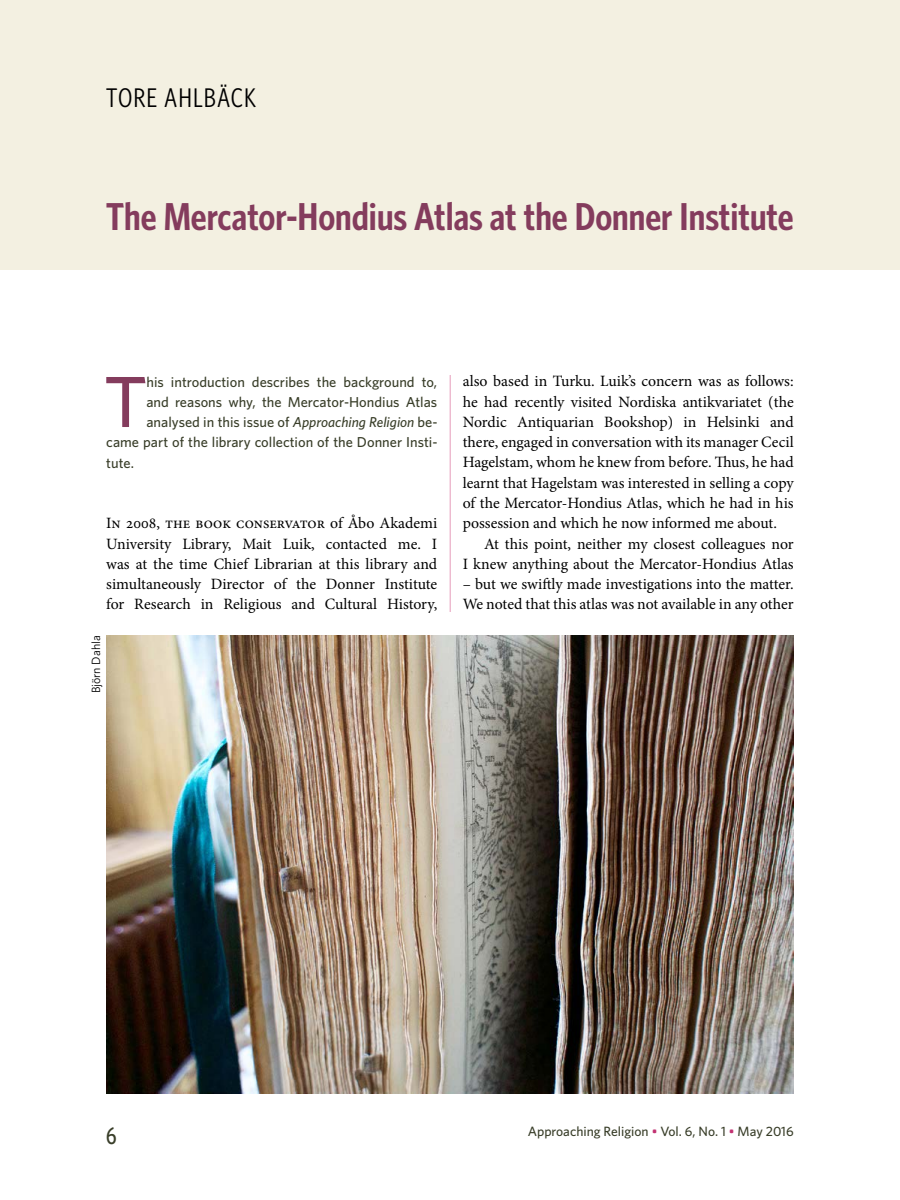
<style>
.page{position:relative;width:900px;height:1200px;background:#fff}
.page>*{position:absolute;margin:0;border:0;box-sizing:border-box;transform-origin:0 0}
.t1{font:500 72.45px "Whitney";color:#843c5d}
.t2{font:600 39px "Whitney Condensed";color:#843c5d}
.t3{font:27px "Whitney Condensed";letter-spacing:.04em;color:#000}
.t4{font:500 24px "Whitney Condensed";color:#393e29}
.t5{font:15.75px/20.2px "Minion Pro";color:#000;text-align:justify}
.t6{font:500 14.4px "Whitney";color:#393e29}
.t7{font:500 13.5px "Whitney";color:#393e29}
.t8{font:12px "Whitney";color:#000}
.s1{font-style:italic}
.s2{color:#c23272}
</style>
<div class="page">
<hr style="left:450px;top:375px;width:1px;height:237px;background:#e69cba">
<div style="left:0;top:0;width:900px;height:270px;background:#f3f0e1"></div>
<img style="left:106px;top:635px;width:688px;height:459px">
<h3 class="t3" style="left:106px;top:81px;width:151px">TORE AHLBÄCK</h3>
<h2 class="t2" style="left:106px;top:192px;width:689px">The Mercator-Hondius Atlas at the Donner Institute</h2>
<h1 class="t1" style="left:104px;top:357px;width:45px">T</h1>
<p class="t6" style="left:146px;top:373px;width:292px">his introduction describes the background to,</p>
<p class="t6" style="left:146px;top:393px;width:292px">and reasons why, the Mercator-Hondius Atlas</p>
<p class="t6" style="left:146px;top:413px;width:293px">analysed in this issue of <span class="s1">Approaching Religion</span> be-</p>
<p class="t6" style="left:106px;top:433px;width:333px">came part of the library collection of the Donner Insti-</p>
<p class="t6" style="left:106px;top:454px;width:29px">tute.</p>
<p class="t5" style="left:106px;top:513px;width:333px">In 2008, the book conservator of Åbo Akademi University Library, Mait Luik, contacted me. I was at the time Chief Librarian at this library and simultaneously Director of the Donner Institute for Research in Religious and Cultural History,</p>
<p class="t8" style="left:89px;top:693px;width:59px;rotate:-90deg">Björn Dahla</p>
<p class="t5" style="left:463px;top:371px;width:332px">also based in Turku. Luik’s concern was as follows: he had recently visited Nordiska antikvariatet (the Nordic Antiquarian Bookshop) in Helsinki and there, engaged in conversation with its manager Cecil Hagelstam, whom he knew from before. Thus, he had learnt that Hagelstam was interested in selling a copy of the Mercator-Hondius Atlas, which he had in his possession and which he now informed me about.</p>
<p class="t5" style="left:463px;top:533px;width:332px;text-align:right">At this point, neither my closest colleagues nor<br>I knew anything about the Mercator-Hondius Atlas</p>
<p class="t5" style="left:463px;top:574px;width:332px">– but we swiftly made investigations into the matter.<br>We noted that this atlas was not available in any other</p>
<h3 class="t4" style="left:106px;top:1121px;width:12px">6</h3>
<p class="t7" style="left:528px;top:1123px;width:267px">Approaching Religion <span class="s2">•</span> Vol. 6, No. 1 <span class="s2">•</span> May 2016</p>
</div>
